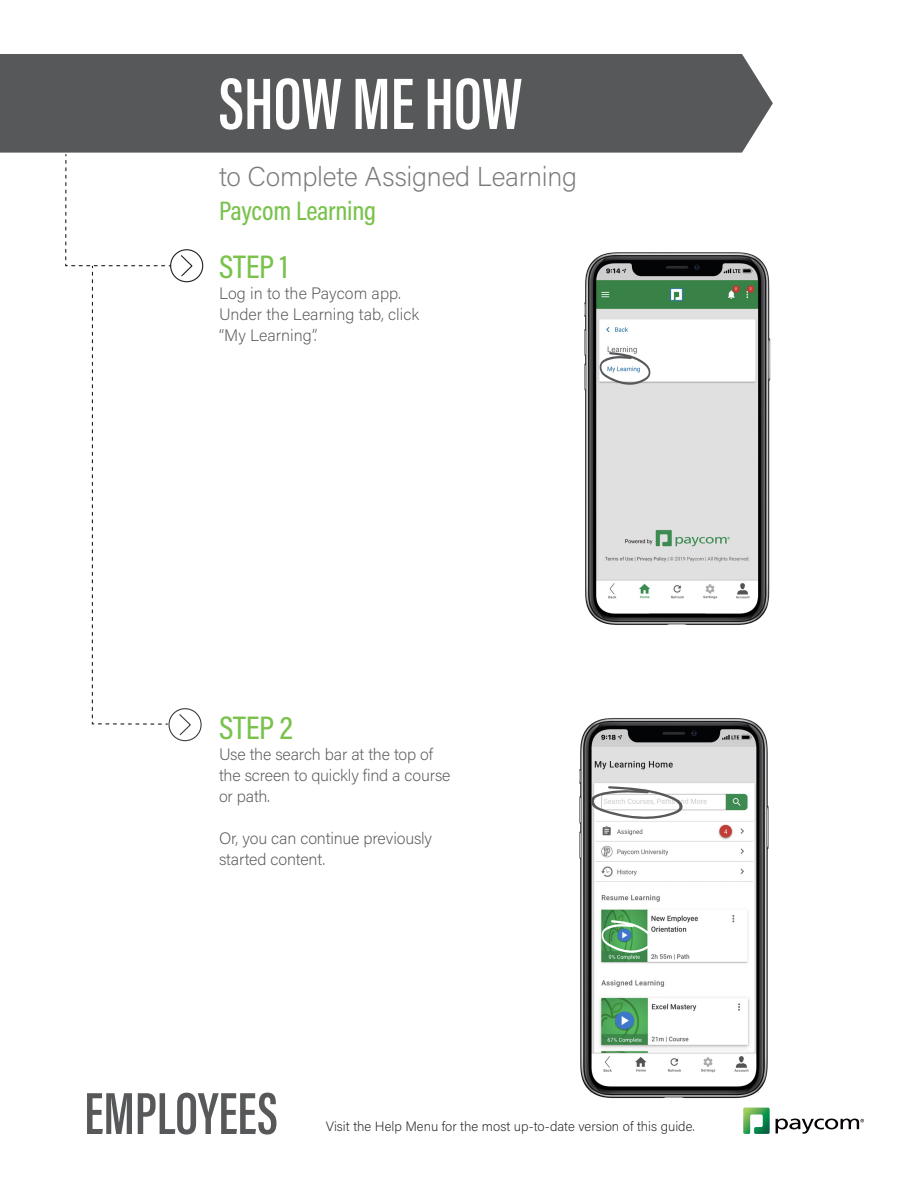
<style>
.page{position:relative;width:918px;height:1188px;background:#fff}
.page>*{position:absolute;margin:0;border:0;box-sizing:border-box;transform-origin:0 0}
.SMH_Title{font:600 75px "Acumin Pro Extra Cond";color:#fff}
.t1{font:600 61.05px "Acumin Pro Extra Cond";color:#57585a}
.Step{font:500 33px "Acumin Pro Cond";letter-spacing:-.005em;color:#7ac24d}
.Action{font:200 27.3px "Acumin Pro";letter-spacing:-.01em;color:#787a7d}
.Product{font:500 27px "Acumin Pro Cond";letter-spacing:-.01em;color:#7ac24d}
.t2{font:200 16.5px/21px "Acumin Pro";letter-spacing:-.01em;color:#57585a}
.t3{font:200 13.5px "Acumin Pro";color:#231f20}
</style>
<div class="page">
<div style="left:0;top:54px;width:773px;height:99px;background:#57585a"></div>
<svg style="left:743px;top:1110px;width:27px;height:24px"></svg>
<svg style="left:776px;top:1119px;width:88px;height:15px"></svg>
<div style="left:170px;top:249px;width:33px;height:33px;border:1px solid #231f20;border-radius:50%"></div>
<svg style="left:181px;top:255px;width:12px;height:22px"></svg>
<div style="left:168px;top:708px;width:34px;height:33px;border:1px solid #3e3e3f;border-radius:50%"></div>
<svg style="left:179px;top:714px;width:12px;height:22px"></svg>
<svg style="left:65px;top:154px;width:107px;height:571px"></svg>
<img style="left:584px;top:252px;width:187px;height:373px">
<img style="left:579px;top:718px;width:191px;height:392px">
<svg style="left:599px;top:352px;width:52px;height:34px"></svg>
<svg style="left:589px;top:786px;width:95px;height:35px"></svg>
<svg style="left:601px;top:920px;width:52px;height:34px"></svg>
<h1 class="SMH_Title" style="left:219px;top:58px;width:305px">SHOW ME HOW</h1>
<h2 class="Action" style="left:219px;top:158px;width:360px">to Complete Assigned Learning</h2>
<h2 class="Product" style="left:219px;top:193px;width:159px">Paycom Learning</h2>
<p class="Step" style="left:219px;top:245px;width:71px">STEP 1</p>
<p class="t2" style="left:219px;top:282px;width:202px">Log in to the Paycom app.<br>Under the Learning tab, click “My Learning”.</p>
<p class="Step" style="left:219px;top:706px;width:75px">STEP 2</p>
<p class="t2" style="left:219px;top:743px;width:233px">Use the search bar at the top of the screen to quickly find a course or path.</p>
<p class="t2" style="left:219px;top:827px;width:215px">Or, you can continue previously started content.</p>
<h2 class="t1" style="left:84px;top:1076px;width:195px">EMPLOYEES</h2>
<p class="t3" style="left:326px;top:1117px;width:370px">Visit the Help Menu for the most up-to-date version of this guide.</p>
</div>
